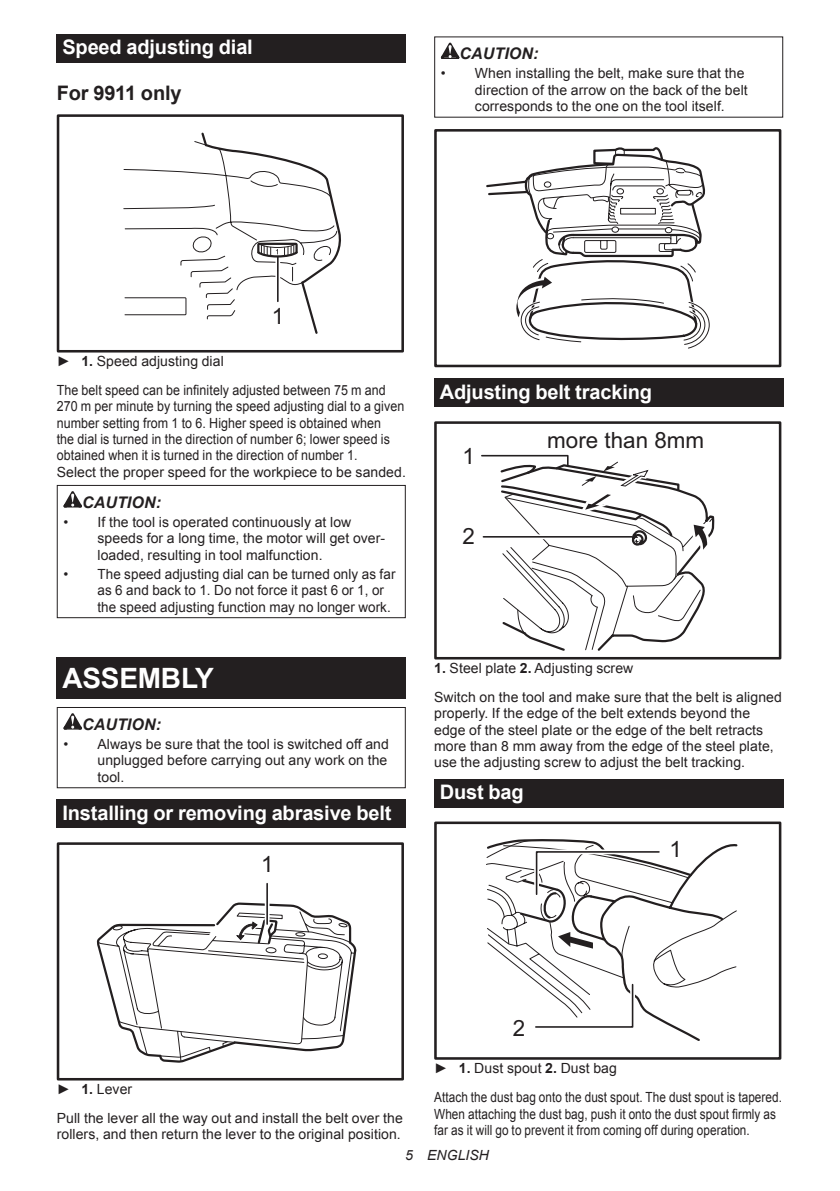
<style>
.page{position:relative;width:840px;height:1191px;background:#fff}
.page>*{position:absolute;margin:0;border:0;box-sizing:border-box;transform-origin:0 0}
.t1{font:700 28px "Arial";letter-spacing:-.01em;color:#fff}
.t2{font:22.4px "Arial";color:#231f20}
.t3{font:700 20px "Arial";letter-spacing:-.01em;color:#fff}
.t4{font:700 20px "Arial";letter-spacing:-.01em;color:#231f20}
.t5{font:italic 700 16px "Arial";letter-spacing:.005em;color:#231f20}
.t6{font:14px/16.4px "Arial";letter-spacing:.005em;color:#231f20}
.t7{font:14px/16.4px "Arial";letter-spacing:.005em;color:#231f20;scale:.89 1}
.t8{font:14px/16.4px "Arial";letter-spacing:.005em;color:#231f20;scale:.84 1}
.t9{font:italic 14px "Arial";letter-spacing:.005em;color:#231f20}
.s1{font-weight:700}
</style>
<div class="page">
<div style="left:57px;top:34px;width:348px;height:29px;background:#231f20"></div>
<svg style="left:123px;top:132px;width:218px;height:202px"></svg>
<svg style="left:275px;top:261px;width:5px;height:40px"></svg>
<hr style="left:277px;top:257px;width:1px;height:44px;background:#231f20">
<div style="left:57px;top:114px;width:347px;height:238px;border:3px solid #231f20"></div>
<svg style="left:63px;top:491px;width:19px;height:16px"></svg>
<div style="left:57px;top:485px;width:348px;height:133px;border:1px solid #231f20"></div>
<div style="left:57px;top:658px;width:348px;height:41px;background:#231f20"></div>
<svg style="left:63px;top:713px;width:19px;height:16px"></svg>
<div style="left:57px;top:707px;width:348px;height:81px;border:1px solid #231f20"></div>
<div style="left:57px;top:799px;width:348px;height:29px;background:#231f20"></div>
<svg style="left:96px;top:903px;width:261px;height:160px"></svg>
<div style="left:264px;top:883px;width:5px;height:41px;background:#fff"></div>
<hr style="left:266px;top:883px;width:2px;height:41px;background:#231f20">
<div style="left:57px;top:842px;width:347px;height:238px;border:3px solid #231f20"></div>
<svg style="left:440px;top:43px;width:19px;height:16px"></svg>
<svg style="left:486px;top:147px;width:224px;height:202px"></svg>
<div style="left:434px;top:129px;width:347px;height:238px;border:3px solid #231f20"></div>
<div style="left:434px;top:378px;width:348px;height:29px;background:#231f20"></div>
<svg style="left:481px;top:454px;width:233px;height:197px"></svg>
<div style="left:434px;top:421px;width:347px;height:238px;border:3px solid #231f20"></div>
<div style="left:434px;top:779px;width:348px;height:28px;background:#231f20"></div>
<svg style="left:486px;top:839px;width:252px;height:202px"></svg>
<div style="left:434px;top:821px;width:347px;height:238px;border:3px solid #231f20"></div>
<h3 class="t3" style="left:62px;top:34px;width:192px">Speed adjusting dial</h3>
<h3 class="t4" style="left:57px;top:80px;width:126px">For 9911 only</h3>
<p class="t5" style="left:459px;top:43px;width:80px">CAUTION:</p>
<p class="t6" style="left:474px;top:65px;width:274px;text-indent:-34px">• When installing the belt, make sure that the direction of the arrow on the back of the belt corresponds to the one on the tool itself.</p>
<h2 class="t2" style="left:272px;top:301px;width:14px">1</h2>
<p class="t6" style="left:57px;top:347px;width:330px;line-height:28.8px">► <span class="s1">1.</span> Speed adjusting dial<br>The belt speed can be infinitely adjusted between 75 m and</p>
<p class="t7" style="left:57px;top:398px;width:393px">270 m per minute by turning the speed adjusting dial to a given number setting from 1 to 6. Higher speed is obtained when<br>the dial is turned in the direction of number 6; lower speed is obtained when it is turned in the direction of number 1.<br>Select the proper speed for the workpiece to be sanded.</p>
<p class="t5" style="left:82px;top:491px;width:80px">CAUTION:</p>
<p class="t6" style="left:97px;top:514px;width:289px;text-indent:-34px">• If the tool is operated continuously at low speeds for a long time, the motor will get over&shy;loaded, resulting in tool malfunction.</p>
<p class="t6" style="left:97px;top:566px;width:299px;text-indent:-34px">• The speed adjusting dial can be turned only as far as 6 and back to 1. Do not force it past 6 or 1, or the speed adjusting function may no longer work.</p>
<h1 class="t1" style="left:62px;top:659px;width:153px">ASSEMBLY</h1>
<p class="t5" style="left:82px;top:713px;width:80px">CAUTION:</p>
<p class="t6" style="left:97px;top:736px;width:293px;text-align:justify;text-indent:-34px">• Always be sure that the tool is switched off and unplugged before carrying out any work on the tool.</p>
<h3 class="t3" style="left:62px;top:799px;width:330px">Installing or removing abrasive belt</h3>
<h2 class="t2" style="left:261px;top:850px;width:14px">1</h2>
<h3 class="t3" style="left:439px;top:378px;width:213px">Adjusting belt tracking</h3>
<h2 class="t2" style="left:547px;top:425px;width:158px">more than 8mm</h2>
<h2 class="t2" style="left:462px;top:442px;width:14px">1</h2>
<h2 class="t2" style="left:462px;top:522px;width:14px">2</h2>
<p class="t6" style="left:434px;top:654px;width:349px;line-height:28.8px"><span class="s1">1.</span> Steel plate <span class="s1">2.</span> Adjusting screw<br>Switch on the tool and make sure that the belt is aligned</p>
<p class="t6" style="left:434px;top:705px;width:341px">properly. If the edge of the belt extends beyond the edge of the steel plate or the edge of the belt retracts more than 8 mm away from the edge of the steel plate, use the adjusting screw to adjust the belt tracking.</p>
<h3 class="t3" style="left:439px;top:778px;width:85px">Dust bag</h3>
<h2 class="t2" style="left:669px;top:834px;width:14px">1</h2>
<p class="t6" style="left:57px;top:1074px;width:347px;line-height:28.8px">► <span class="s1">1.</span> Lever<br>Pull the lever all the way out and install the belt over the</p>
<p class="t6" style="left:57px;top:1126px;width:345px">rollers, and then return the lever to the original position.</p>
<h2 class="t2" style="left:512px;top:1013px;width:14px">2</h2>
<p class="t6" style="left:434px;top:1054px;width:349px;line-height:28.8px">► <span class="s1">1.</span> Dust spout <span class="s1">2.</span> Dust bag<br>Attach the dust bag onto the dust spout. The dust spout is tapered.</p>
<p class="t8" style="left:434px;top:1105px;width:408px">When attaching the dust bag, push it onto the dust spout firmly as far as it will go to prevent it from coming off during operation.</p>
<p class="t9" style="left:405px;top:1146px;width:85px">5 ENGLISH</p>
</div>
